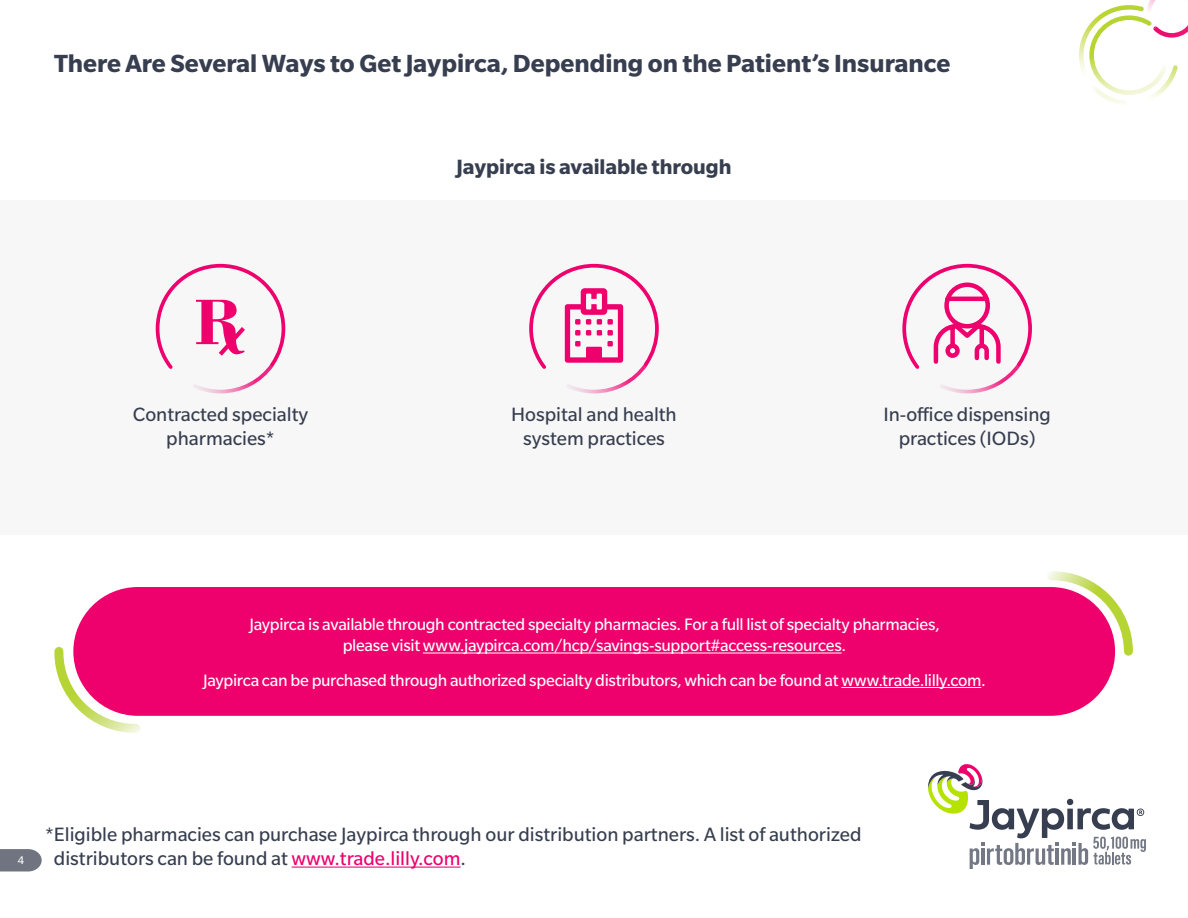
<style>
.page{position:relative;width:1188px;height:918px;background:#fff}
.page>*{position:absolute;margin:0;border:0;box-sizing:border-box;transform-origin:0 0}
.t1{font:700 27px "Slate Pro";color:#373e4f}
.t2{font:700 22.5px "Slate Pro";color:#373e4f}
.t3{font:21px/24px "Slate Pro";color:#373e4f;text-align:center}
.t4{font:18px/21px "Slate Pro";letter-spacing:-.02em;color:#fff;text-align:center}
.t5{font:12px "Slate Pro";color:#fff}
.s1{color:#ee006d}
</style>
<div class="page">
<svg style="left:0;top:849px;width:42px;height:23px"></svg>
<svg style="left:928px;top:764px;width:218px;height:104px"></svg>
<img style="left:1144px;top:18px;width:24px;height:20px">
<img style="left:1079px;top:7px;width:65px;height:52px">
<img style="left:1147px;top:0;width:41px;height:33px">
<svg style="left:1143px;top:8px;width:7px;height:7px"></svg>
<svg style="left:1149px;top:23px;width:7px;height:6px"></svg>
<svg style="left:1079px;top:59px;width:99px;height:45px"></svg>
<div style="left:0;top:200px;width:1188px;height:334px;background:#f7f7f7"></div>
<hr style="left:292px;top:867px;width:169px;height:1px;background:#ee006d">
<div style="left:73px;top:587px;width:1042px;height:129px;background:#ee006d;border-radius:64px"></div>
<svg style="left:54px;top:643px;width:91px;height:90px"></svg>
<svg style="left:1047px;top:571px;width:86px;height:89px"></svg>
<hr style="left:423px;top:653px;width:419px;height:1px;background:#fff">
<hr style="left:841px;top:687px;width:140px;height:1px;background:#fff">
<svg style="left:902px;top:263px;width:130px;height:131px"></svg>
<svg style="left:529px;top:263px;width:130px;height:131px"></svg>
<svg style="left:155px;top:263px;width:131px;height:131px"></svg>
<h1 class="t1" style="left:54px;top:48px;width:898px">There Are Several Ways to Get Jaypirca, Depending on the Patient’s Insurance</h1>
<p class="t2" style="left:456px;top:154px;width:277px">Jaypirca is available through</p>
<p class="t3" style="left:133px;top:402px;width:177px">Contracted specialty pharmacies*</p>
<p class="t3" style="left:511px;top:402px;width:167px">Hospital and health system practices</p>
<p class="t3" style="left:883px;top:402px;width:169px">In-office dispensing practices (IODs)</p>
<p class="t4" style="left:249px;top:614px;width:692px">Jaypirca is available through contracted specialty pharmacies. For a full list of specialty pharmacies, please visit www.jaypirca.com/hcp/savings-support#access-resources.</p>
<p class="t4" style="left:203px;top:669px;width:784px">Jaypirca can be purchased through authorized specialty distributors, which can be found at www.trade.lilly.com.</p>
<p class="t5" style="left:18px;top:854px;width:8px">4</p>
<p class="t3" style="left:54px;top:822px;width:809px;text-align:left;text-indent:-9px">*Eligible pharmacies can purchase Jaypirca through our distribution partners. A list of authorized distributors can be found at <span class="s1">www.trade.lilly.com</span>.</p>
</div>
